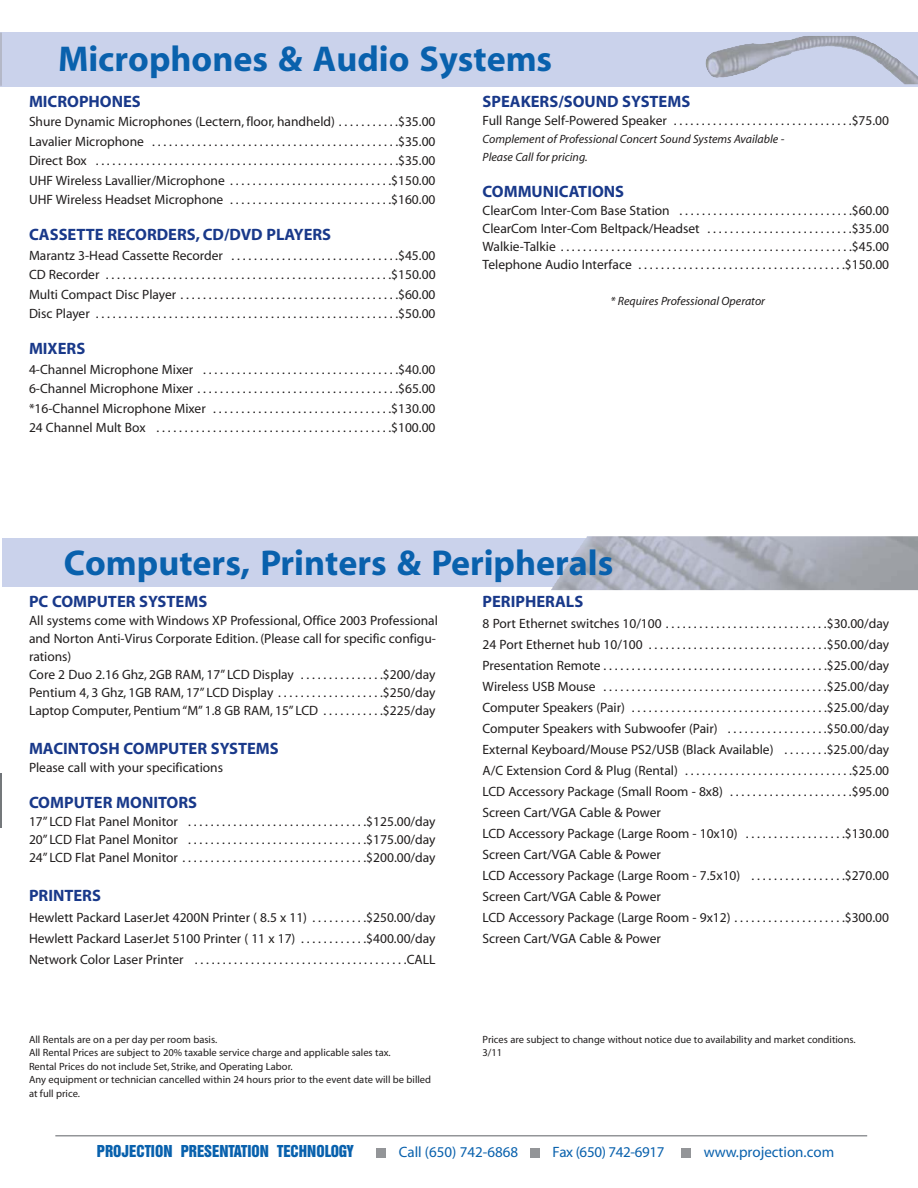
<style>
.page{position:relative;width:918px;height:1188px;background:#fff}
.page>*{position:absolute;margin:0;border:0;box-sizing:border-box;transform-origin:0 0}
.t1{font:700 36px "Myriad";color:#0961ad}
.t2{font:700 16.5px "Myriad";color:#19398a}
.t3{font:15px "Myriad";color:#0961ad}
.t4{font:15px "Swiss 921 C";color:#0961ad}
.t5{font:15px "Myriad";letter-spacing:-.02em;color:#0961ad}
.t6{font:13.5px/21px "Myriad";color:#201d1d;text-align:justify}
.t7{font:italic 12px/18px "Myriad";color:#201d1d}
.t8{font:10.5px/13.5px "Myriad";color:#201d1d}
</style>
<div class="page">
<hr style="left:0;top:773px;width:2px;height:54px;background:#cad2eb">
<div style="left:376px;top:1148px;width:10px;height:10px;background:#939598"></div>
<div style="left:530px;top:1148px;width:10px;height:10px;background:#939598"></div>
<div style="left:681px;top:1148px;width:10px;height:10px;background:#939598"></div>
<hr style="left:55px;top:1135px;width:812px;height:2px;background:#939598">
<div style="left:2px;top:32px;width:916px;height:54px;background:#cad2eb"></div>
<div style="left:2px;top:538px;width:916px;height:49px;background:#cad2eb"></div>
<img style="left:771px;top:44px;width:147px;height:41px">
<img style="left:551px;top:536px;width:367px;height:54px">
<h1 class="t1" style="left:58px;top:45px;width:496px">Microphones &amp; Audio Systems</h1>
<p class="t2" style="left:29px;top:95px;width:113px">MICROPHONES</p>
<p class="t6" style="left:29px;top:113px;width:408px;line-height:19.5px">Shure Dynamic Microphones (Lectern, floor, handheld) . . . . . . . . . . .$35.00<br>Lavalier Microphone . . . . . . . . . . . . . . . . . . . . . . . . . . . . . . . . . . . . . . . . . . . .$35.00<br>Direct Box . . . . . . . . . . . . . . . . . . . . . . . . . . . . . . . . . . . . . . . . . . . . . . . . . . . . . .$35.00<br>UHF Wireless Lavallier/Microphone . . . . . . . . . . . . . . . . . . . . . . . . . . . . .$150.00<br>UHF Wireless Headset Microphone . . . . . . . . . . . . . . . . . . . . . . . . . . . . .$160.00</p>
<p class="t2" style="left:29px;top:228px;width:304px">CASSETTE RECORDERS, CD/DVD PLAYERS</p>
<p class="t6" style="left:29px;top:246px;width:408px;line-height:19.5px">Marantz 3-Head Cassette Recorder . . . . . . . . . . . . . . . . . . . . . . . . . . . . . .$45.00<br>CD Recorder . . . . . . . . . . . . . . . . . . . . . . . . . . . . . . . . . . . . . . . . . . . . . . . . . . .$150.00<br>Multi Compact Disc Player . . . . . . . . . . . . . . . . . . . . . . . . . . . . . . . . . . . . . . .$60.00<br>Disc Player . . . . . . . . . . . . . . . . . . . . . . . . . . . . . . . . . . . . . . . . . . . . . . . . . . . . . .$50.00</p>
<p class="t2" style="left:29px;top:342px;width:58px">MIXERS</p>
<p class="t6" style="left:29px;top:360px;width:408px;line-height:19.5px">4-Channel Microphone Mixer . . . . . . . . . . . . . . . . . . . . . . . . . . . . . . . . . . .$40.00<br>6-Channel Microphone Mixer . . . . . . . . . . . . . . . . . . . . . . . . . . . . . . . . . . . .$65.00 *16-Channel Microphone Mixer . . . . . . . . . . . . . . . . . . . . . . . . . . . . . . . .$130.00<br>24 Channel Mult Box . . . . . . . . . . . . . . . . . . . . . . . . . . . . . . . . . . . . . . . . . .$100.00</p>
<p class="t2" style="left:483px;top:95px;width:209px">SPEAKERS/SOUND SYSTEMS</p>
<p class="t6" style="left:483px;top:111px;width:408px">Full Range Self-Powered Speaker . . . . . . . . . . . . . . . . . . . . . . . . . . . . . . . .$75.00</p>
<p class="t7" style="left:483px;top:130px;width:303px">Complement of Professional Concert Sound Systems Available -<br>Please Call for pricing.</p>
<p class="t2" style="left:483px;top:185px;width:143px">COMMUNICATIONS</p>
<p class="t6" style="left:483px;top:202px;width:408px;line-height:18px">ClearCom Inter-Com Base Station . . . . . . . . . . . . . . . . . . . . . . . . . . . . . . .$60.00<br>ClearCom Inter-Com Beltpack/Headset . . . . . . . . . . . . . . . . . . . . . . . . . .$35.00<br>Walkie-Talkie . . . . . . . . . . . . . . . . . . . . . . . . . . . . . . . . . . . . . . . . . . . . . . . . . . . .$45.00<br>Telephone Audio Interface . . . . . . . . . . . . . . . . . . . . . . . . . . . . . . . . . . . . .$150.00</p>
<p class="t7" style="left:611px;top:292px;width:156px">* Requires Professional Operator</p>
<h1 class="t1" style="left:64px;top:549px;width:551px">Computers, Printers &amp; Peripherals</h1>
<p class="t2" style="left:29px;top:596px;width:180px">PC COMPUTER SYSTEMS</p>
<p class="t6" style="left:29px;top:613px;width:410px;line-height:18px;text-align:left">All systems come with Windows XP Professional, Office 2003 Professional and Norton Anti-Virus Corporate Edition. (Please call for specific configu&shy;rations)<br>Core 2 Duo 2.16 Ghz, 2GB RAM, 17” LCD Display . . . . . . . . . . . . . . .$200/day Pentium 4, 3 Ghz, 1GB RAM, 17” LCD Display . . . . . . . . . . . . . . . . . . .$250/day Laptop Computer, Pentium “M” 1.8 GB RAM, 15” LCD . . . . . . . . . . .$225/day</p>
<p class="t2" style="left:29px;top:743px;width:251px">MACINTOSH COMPUTER SYSTEMS</p>
<p class="t6" style="left:29px;top:758px;width:196px">Please call with your specifications</p>
<p class="t2" style="left:29px;top:797px;width:170px">COMPUTER MONITORS</p>
<p class="t6" style="left:29px;top:814px;width:408px;line-height:18px">17” LCD Flat Panel Monitor . . . . . . . . . . . . . . . . . . . . . . . . . . . . . . . .$125.00/day 20” LCD Flat Panel Monitor . . . . . . . . . . . . . . . . . . . . . . . . . . . . . . . .$175.00/day 24” LCD Flat Panel Monitor . . . . . . . . . . . . . . . . . . . . . . . . . . . . . . . . .$200.00/day</p>
<p class="t2" style="left:29px;top:890px;width:73px">PRINTERS</p>
<p class="t6" style="left:29px;top:908px;width:408px">Hewlett Packard LaserJet 4200N Printer ( 8.5 x 11) . . . . . . . . . .$250.00/day Hewlett Packard LaserJet 5100 Printer ( 11 x 17) . . . . . . . . . . . .$400.00/day Network Color Laser Printer . . . . . . . . . . . . . . . . . . . . . . . . . . . . . . . . . . . . . .CALL</p>
<p class="t2" style="left:483px;top:596px;width:102px">PERIPHERALS</p>
<p class="t6" style="left:483px;top:614px;width:408px;text-align:left">8 Port Ethernet switches 10/100 . . . . . . . . . . . . . . . . . . . . . . . . . . . . .$30.00/day 24 Port Ethernet hub 10/100 . . . . . . . . . . . . . . . . . . . . . . . . . . . . . . . .$50.00/day Presentation Remote . . . . . . . . . . . . . . . . . . . . . . . . . . . . . . . . . . . . . . . .$25.00/day Wireless USB Mouse . . . . . . . . . . . . . . . . . . . . . . . . . . . . . . . . . . . . . . . .$25.00/day Computer Speakers (Pair) . . . . . . . . . . . . . . . . . . . . . . . . . . . . . . . . . . .$25.00/day Computer Speakers with Subwoofer (Pair) . . . . . . . . . . . . . . . . . .$50.00/day External Keyboard/Mouse PS2/USB (Black Available) . . . . . . . .$25.00/day A/C Extension Cord &amp; Plug (Rental) . . . . . . . . . . . . . . . . . . . . . . . . . . . . . .$25.00<br>LCD Accessory Package (Small Room - 8x8) . . . . . . . . . . . . . . . . . . . . . .$95.00<br>Screen Cart/VGA Cable &amp; Power<br>LCD Accessory Package (Large Room - 10x10) . . . . . . . . . . . . . . . . . .$130.00<br>Screen Cart/VGA Cable &amp; Power<br>LCD Accessory Package (Large Room - 7.5x10) . . . . . . . . . . . . . . . . .$270.00<br>Screen Cart/VGA Cable &amp; Power<br>LCD Accessory Package (Large Room - 9x12) . . . . . . . . . . . . . . . . . . . .$300.00<br>Screen Cart/VGA Cable &amp; Power</p>
<p class="t8" style="left:29px;top:1033px;width:404px">All Rentals are on a per day per room basis.<br>All Rental Prices are subject to 20% taxable service charge and applicable sales tax.<br>Rental Prices do not include Set, Strike, and Operating Labor.<br>Any equipment or technician cancelled within 24 hours prior to the event date will be billed at full price.</p>
<p class="t8" style="left:483px;top:1033px;width:375px">Prices are subject to change without notice due to availability and market conditions.<br>3/11</p>
<p class="t4" style="left:97px;top:1145px;width:258px">PROJECTION PRESENTATION TECHNOLOGY</p>
<p class="t3" style="left:399px;top:1147px;width:121px">Call (650) 742-6868</p>
<p class="t5" style="left:552px;top:1147px;width:114px">Fax (650) 742-6917</p>
<p class="t3" style="left:704px;top:1147px;width:132px">www.projection.com</p>
</div>
